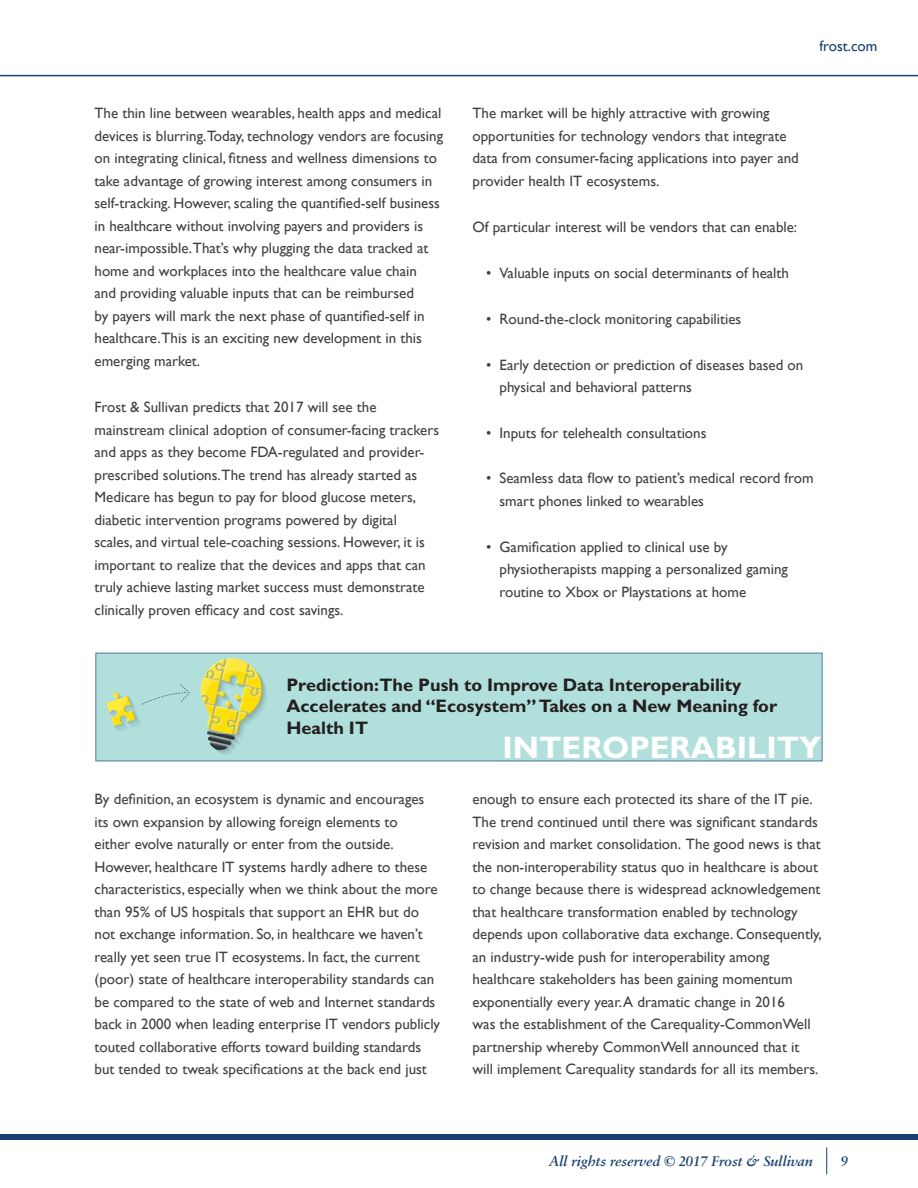
<style>
.page{position:relative;width:918px;height:1188px;background:#fff}
.page>*{position:absolute;margin:0;border:0;box-sizing:border-box;transform-origin:0 0}
.t1{font:700 31.2px "Gill Sans";color:#fff}
.t2{font:700 18.15px/21.8px "Gill Sans";color:#241f1f}
.t3{font:15px/22.5px "Gill Sans";color:#444041}
.t4{font:italic 600 15px "Sabon MT Pro";color:#184071}
.t5{font:15px "Gill Sans";color:#184071}
</style>
<div class="page">
<div style="left:0;top:1134px;width:918px;height:5px;background:#184071"></div>
<hr style="left:0;top:75px;width:918px;height:1px;background:#184071">
<svg style="left:826px;top:1147px;width:1px;height:27px"></svg>
<div style="left:96px;top:653px;width:726px;height:108px;background:#b1dfdc"></div>
<img style="left:207px;top:658px;width:54px;height:92px">
<svg style="left:106px;top:684px;width:84px;height:47px"></svg>
<img style="left:200px;top:659px;width:26px;height:70px">
<img style="left:208px;top:734px;width:8px;height:16px">
<div style="left:95px;top:653px;width:728px;height:108px;border:1px solid #547799"></div>
<p class="t3" style="left:94px;top:102px;width:350px">The thin line between wearables, health apps and medical devices is blurring.Today, technology vendors are focusing on integrating clinical, fitness and wellness dimensions to take advantage of growing interest among consumers in self-tracking. However, scaling the quantified-self business in healthcare without involving payers and providers is near-impossible.That’s why plugging the data tracked at home and workplaces into the healthcare value chain<br>and providing valuable inputs that can be reimbursed<br>by payers will mark the next phase of quantified-self in healthcare.This is an exciting new development in this emerging market.</p>
<p class="t3" style="left:94px;top:396px;width:346px">Frost &amp; Sullivan predicts that 2017 will see the mainstream clinical adoption of consumer-facing trackers and apps as they become FDA-regulated and provider&shy;prescribed solutions.The trend has already started as Medicare has begun to pay for blood glucose meters, diabetic intervention programs powered by digital<br>scales, and virtual tele-coaching sessions. However, it is important to realize that the devices and apps that can truly achieve lasting market success must demonstrate clinically proven efficacy and cost savings.</p>
<p class="t5" style="left:819px;top:37px;width:60px">frost.com</p>
<p class="t3" style="left:472px;top:102px;width:328px">The market will be highly attractive with growing opportunities for technology vendors that integrate data from consumer-facing applications into payer and provider health IT ecosystems.</p>
<p class="t3" style="left:472px;top:216px;width:326px">Of particular interest will be vendors that can enable:</p>
<p class="t3" style="left:486px;top:262px;width:305px">• Valuable inputs on social determinants of health</p>
<p class="t3" style="left:486px;top:308px;width:257px">• Round-the-clock monitoring capabilities</p>
<p class="t3" style="left:500px;top:353px;width:305px;text-indent:-14px">• Early detection or prediction of diseases based on physical and behavioral patterns</p>
<p class="t3" style="left:486px;top:421px;width:222px">• Inputs for telehealth consultations</p>
<p class="t3" style="left:500px;top:467px;width:316px;text-indent:-14px">• Seamless data flow to patient’s medical record from smart phones linked to wearables</p>
<p class="t3" style="left:500px;top:535px;width:290px;text-indent:-14px">• Gamification applied to clinical use by physiotherapists mapping a personalized gaming routine to Xbox or Playstations at home</p>
<p class="t2" style="left:286px;top:674px;width:492px">Prediction:The Push to Improve Data Interoperability<br>Accelerates and “Ecosystem” Takes on a New Meaning for<br>Health IT</p>
<h1 class="t1" style="left:502px;top:729px;width:320px">INTEROPERABILITY</h1>
<p class="t3" style="left:94px;top:788px;width:347px">By definition, an ecosystem is dynamic and encourages its own expansion by allowing foreign elements to<br>either evolve naturally or enter from the outside.<br>However, healthcare IT systems hardly adhere to these characteristics, especially when we think about the more than 95% of US hospitals that support an EHR but do not exchange information. So, in healthcare we haven’t really yet seen true IT ecosystems. In fact, the current (poor) state of healthcare interoperability standards can be compared to the state of web and Internet standards back in 2000 when leading enterprise IT vendors publicly touted collaborative efforts toward building standards but tended to tweak specifications at the back end just</p>
<p class="t3" style="left:472px;top:788px;width:351px">enough to ensure each protected its share of the IT pie.<br>The trend continued until there was significant standards revision and market consolidation. The good news is that the non-interoperability status quo in healthcare is about to change because there is widespread acknowledgement that healthcare transformation enabled by technology depends upon collaborative data exchange. Consequently, an industry-wide push for interoperability among healthcare stakeholders has been gaining momentum exponentially every year. A dramatic change in 2016<br>was the establishment of the Carequality-CommonWell partnership whereby CommonWell announced that it will implement Carequality standards for all its members.</p>
<p class="t4" style="left:549px;top:1153px;width:265px">All rights reserved © 2017 Frost &amp; Sullivan</p>
<p class="t4" style="left:841px;top:1153px;width:9px">9</p>
</div>
